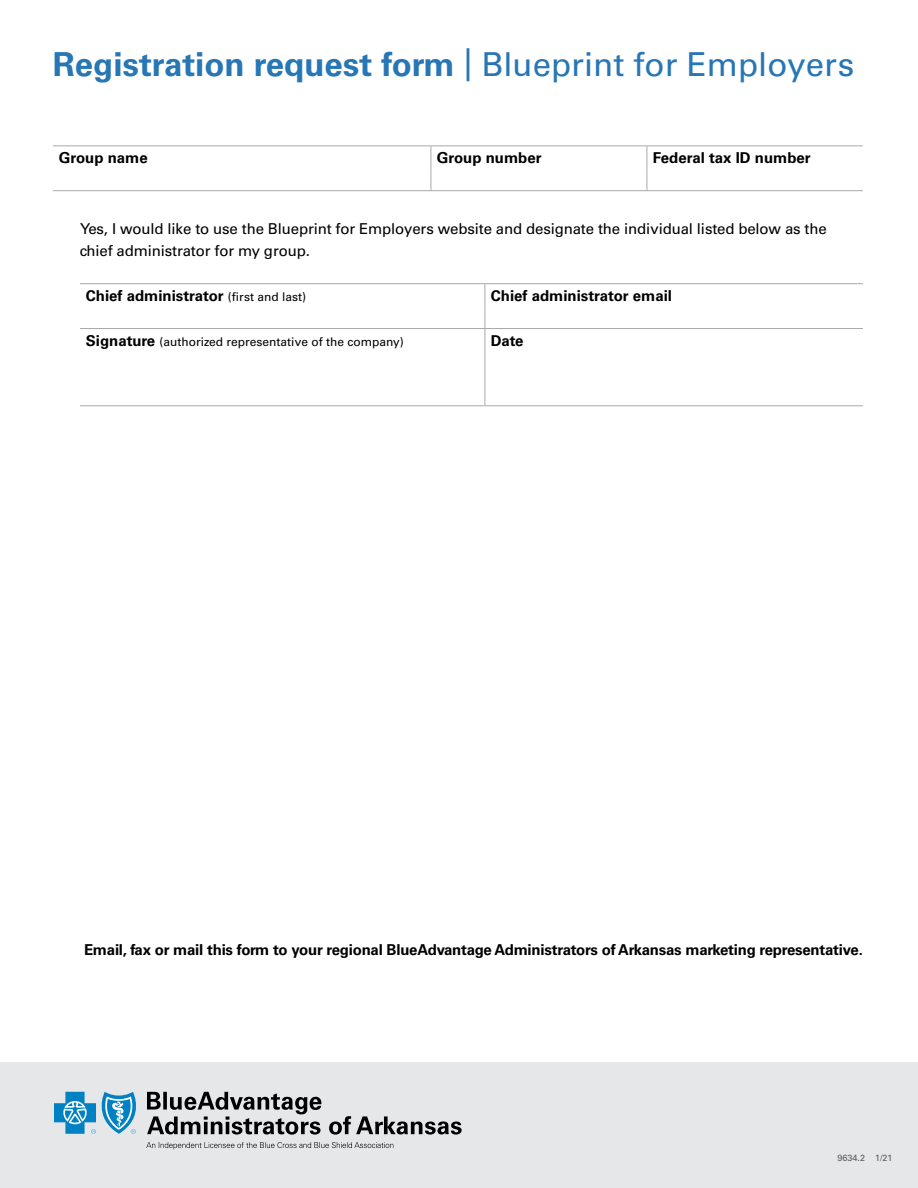
<style>
.page{position:relative;width:918px;height:1188px;background:#fff}
.page>*{position:absolute;margin:0;border:0;box-sizing:border-box;transform-origin:0 0}
.Title_of_document{font:700 33px "Univers LT Std";color:#2776b5}
.Lables{font:700 15px "Univers LT Std";letter-spacing:-.015em;color:#000}
.t1{font:15px/22.5px "Univers LT Std";letter-spacing:-.01em;color:#000}
.Lables-2{font:12px "Univers LT Std";color:#000}
.Main_Paragraph_Style{font:9px "Univers LT Std";color:#58595b}
.s1{font-weight:400}
.s2{font-weight:400;font-size:12px}
.s3{font-weight:700;font-size:15px}
</style>
<div class="page">
<div style="left:0;top:1063px;width:918px;height:125px;background:#e6e7e8"></div>
<svg style="left:54px;top:1092px;width:408px;height:43px"></svg>
<svg style="left:146px;top:1142px;width:247px;height:7px"></svg>
<svg style="left:647px;top:146px;width:1px;height:44px"></svg>
<hr style="left:53px;top:145px;width:378px;height:1px;background:#a7a9ac">
<hr style="left:431px;top:145px;width:216px;height:1px;background:#a7a9ac">
<hr style="left:647px;top:145px;width:216px;height:1px;background:#a7a9ac">
<svg style="left:431px;top:146px;width:1px;height:44px"></svg>
<hr style="left:53px;top:190px;width:378px;height:1px;background:#a7a9ac">
<hr style="left:431px;top:190px;width:216px;height:1px;background:#a7a9ac">
<hr style="left:647px;top:190px;width:216px;height:1px;background:#a7a9ac">
<hr style="left:80px;top:283px;width:405px;height:1px;background:#a7a9ac">
<hr style="left:485px;top:283px;width:378px;height:1px;background:#a7a9ac">
<hr style="left:80px;top:328px;width:405px;height:1px;background:#a7a9ac">
<hr style="left:485px;top:328px;width:378px;height:1px;background:#a7a9ac">
<svg style="left:485px;top:284px;width:1px;height:68px"></svg>
<hr style="left:485px;top:352px;width:1px;height:53px;background:#a7a9ac">
<hr style="left:80px;top:405px;width:405px;height:1px;background:#a7a9ac">
<hr style="left:485px;top:405px;width:378px;height:1px;background:#a7a9ac">
<p class="Title_of_document" style="left:53px;top:44px;width:803px">Registration request form <span class="s1">| Blueprint for Employers</span></p>
<p class="Lables" style="left:59px;top:148px;width:90px">Group name</p>
<p class="Lables" style="left:437px;top:148px;width:106px">Group number</p>
<p class="Lables" style="left:653px;top:148px;width:159px">Federal tax ID number</p>
<p class="t1" style="left:80px;top:217px;width:748px">Yes, I would like to use the Blueprint for Employers website and designate the individual listed below as the chief administrator for my group.</p>
<p class="Lables" style="left:86px;top:286px;width:222px">Chief administrator <span class="s2">(first and last)</span></p>
<p class="Lables" style="left:491px;top:286px;width:183px">Chief administrator email</p>
<p class="Lables-2" style="left:86px;top:334px;width:319px"><span class="s3">Signature</span> (authorized representative of the company)</p>
<p class="Lables" style="left:491px;top:332px;width:34px">Date</p>
<p class="Lables" style="left:84px;top:940px;width:780px">Email, fax or mail this form to your regional BlueAdvantage Administrators of Arkansas marketing representative.</p>
<p class="Main_Paragraph_Style" style="left:838px;top:1152px;width:57px">9634.2 1/21</p>
</div>
